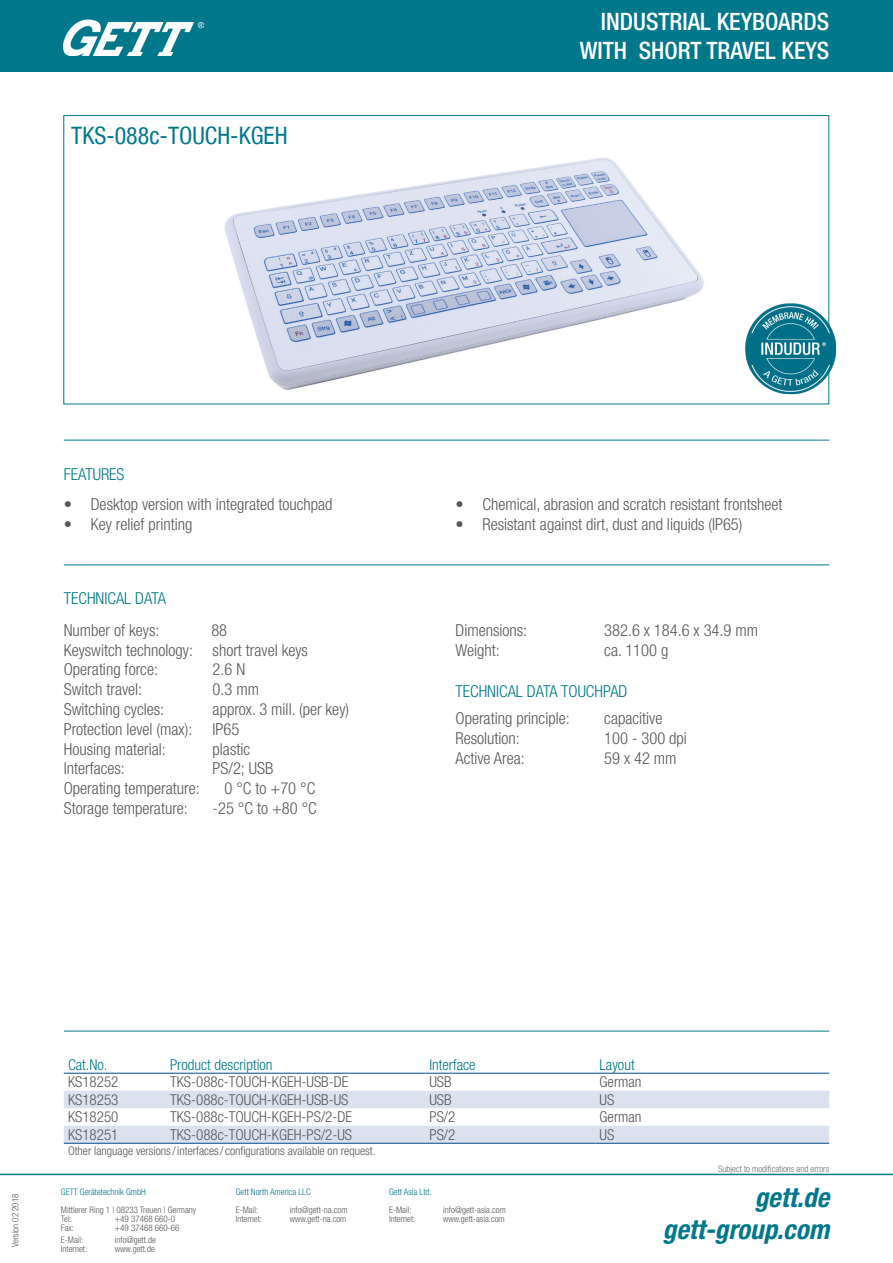
<style>
.page{position:relative;width:893px;height:1263px;background:#fff}
.page>*{position:absolute;margin:0;border:0;box-sizing:border-box;transform-origin:0 0}
.t1{font:italic 700 condensed 27px "Helvetica Neue LT Pro";color:#00788b}
.t2{font:500 condensed 24px "Helvetica Neue LT Com";color:#fff}
.t3{font:condensed 24px "Helvetica Neue LT Com";color:#00788b}
.t4{font:300 condensed 16.5px "Helvetica Neue LT Com";color:#57585a}
.t5{font:300 condensed 16.5px "Helvetica Neue LT Com";color:#00788b}
.t6{font:300 condensed 15px "Helvetica Neue LT Com";color:#57585a}
.t7{font:300 condensed 15px "Helvetica Neue LT Com";color:#00788b}
.t8{font:300 condensed 12px "Helvetica Neue LT Com";color:#57585a}
.t9{font:300 condensed 9px/9px "Helvetica Neue LT Com";color:#57585a}
.t10{font:300 condensed 9px "Helvetica Neue LT Com";color:#00788b}
.t11{font:300 condensed 9px "Helvetica Neue LT Com";color:#6c6d70}
</style>
<div class="page">
<div style="left:0;top:0;width:893px;height:72px;background:#00788b"></div>
<img style="left:64px;top:19px;width:140px;height:36px">
<hr style="left:0;top:1174px;width:893px;height:1px;background:#00788b">
<hr style="left:64px;top:564px;width:765px;height:1px;background:#00788b">
<hr style="left:64px;top:1031px;width:765px;height:1px;background:#00788b">
<hr style="left:64px;top:440px;width:765px;height:1px;background:#00788b">
<img style="left:745px;top:298px;width:92px;height:102px">
<svg style="left:64px;top:1091px;width:765px;height:52px"></svg>
<hr style="left:64px;top:1143px;width:102px;height:1px;background:#004a8d">
<hr style="left:166px;top:1143px;width:259px;height:1px;background:#004a8d">
<hr style="left:425px;top:1143px;width:170px;height:1px;background:#004a8d">
<hr style="left:595px;top:1143px;width:234px;height:1px;background:#004a8d">
<hr style="left:64px;top:1073px;width:102px;height:1px;background:#004a8d">
<hr style="left:166px;top:1073px;width:259px;height:1px;background:#004a8d">
<hr style="left:425px;top:1073px;width:170px;height:1px;background:#004a8d">
<hr style="left:595px;top:1073px;width:234px;height:1px;background:#004a8d">
<img style="left:224px;top:158px;width:480px;height:232px">
<p class="t3" style="left:71px;top:121px;width:218px">TKS-088c-TOUCH-KGEH</p>
<p class="t2" style="left:601px;top:8px;width:230px">INDUSTRIAL KEYBOARDS</p>
<p class="t2" style="left:580px;top:36px;width:251px">WITH SHORT TRAVEL KEYS</p>
<p class="t5" style="left:64px;top:464px;width:62px">FEATURES</p>
<p class="t4" style="left:64px;top:495px;width:270px">• Desktop version with integrated touchpad</p>
<p class="t4" style="left:64px;top:515px;width:130px">• Key relief printing</p>
<p class="t5" style="left:64px;top:589px;width:104px">TECHNICAL DATA</p>
<p class="t4" style="left:64px;top:620px;width:97px">Number of keys:</p>
<p class="t4" style="left:211px;top:620px;width:17px">88</p>
<p class="t4" style="left:64px;top:640px;width:246px">Keyswitch technology: short travel keys</p>
<p class="t4" style="left:64px;top:660px;width:96px">Operating force:</p>
<p class="t4" style="left:213px;top:660px;width:34px">2.6 N</p>
<p class="t4" style="left:64px;top:680px;width:80px">Switch travel:</p>
<p class="t4" style="left:213px;top:680px;width:48px">0.3 mm</p>
<p class="t4" style="left:64px;top:700px;width:102px">Switching cycles:</p>
<p class="t4" style="left:213px;top:700px;width:138px">approx. 3 mill. (per key)</p>
<p class="t4" style="left:64px;top:719px;width:177px">Protection level (max): IP65</p>
<p class="t4" style="left:64px;top:739px;width:104px">Housing material:</p>
<p class="t4" style="left:213px;top:739px;width:39px">plastic</p>
<p class="t4" style="left:64px;top:759px;width:63px">Interfaces:</p>
<p class="t4" style="left:213px;top:759px;width:62px">PS/2; USB</p>
<p class="t4" style="left:64px;top:779px;width:138px">Operating temperature:</p>
<p class="t4" style="left:224px;top:779px;width:92px">0 °C to +70 °C</p>
<p class="t4" style="left:64px;top:799px;width:126px">Storage temperature:</p>
<p class="t4" style="left:213px;top:799px;width:106px">-25 °C to +80 °C</p>
<p class="t4" style="left:455px;top:495px;width:329px">• Chemical, abrasion and scratch resistant frontsheet</p>
<p class="t4" style="left:455px;top:515px;width:289px">• Resistant against dirt, dust and liquids (IP65)</p>
<p class="t4" style="left:455px;top:620px;width:73px">Dimensions:</p>
<p class="t4" style="left:604px;top:620px;width:155px">382.6 x 184.6 x 34.9 mm</p>
<p class="t4" style="left:455px;top:640px;width:46px">Weight:</p>
<p class="t4" style="left:604px;top:640px;width:66px">ca. 1100 g</p>
<p class="t5" style="left:455px;top:682px;width:173px">TECHNICAL DATA TOUCHPAD</p>
<p class="t4" style="left:455px;top:709px;width:116px">Operating principle:</p>
<p class="t4" style="left:604px;top:709px;width:60px">capacitive</p>
<p class="t4" style="left:455px;top:728px;width:66px">Resolution:</p>
<p class="t4" style="left:604px;top:728px;width:84px">100 - 300 dpi</p>
<p class="t4" style="left:455px;top:748px;width:71px">Active Area:</p>
<p class="t4" style="left:604px;top:748px;width:74px">59 x 42 mm</p>
<p class="t9" style="left:11px;top:1247px;width:55px;rotate:-90deg">Version 02 2018</p>
<p class="t7" style="left:68px;top:1056px;width:41px">Cat.No.</p>
<p class="t7" style="left:170px;top:1056px;width:104px">Product description</p>
<p class="t7" style="left:429px;top:1056px;width:48px">Interface</p>
<p class="t7" style="left:600px;top:1056px;width:37px">Layout</p>
<p class="t6" style="left:68px;top:1073px;width:52px">KS18252</p>
<p class="t6" style="left:170px;top:1073px;width:180px">TKS-088c-TOUCH-KGEH-USB-DE</p>
<p class="t6" style="left:429px;top:1073px;width:24px">USB</p>
<p class="t6" style="left:600px;top:1073px;width:43px">German</p>
<p class="t6" style="left:68px;top:1091px;width:52px">KS18253</p>
<p class="t6" style="left:170px;top:1091px;width:180px">TKS-088c-TOUCH-KGEH-USB-US</p>
<p class="t6" style="left:429px;top:1091px;width:24px">USB</p>
<p class="t6" style="left:600px;top:1091px;width:16px">US</p>
<p class="t6" style="left:68px;top:1108px;width:52px">KS18250</p>
<p class="t6" style="left:170px;top:1108px;width:183px">TKS-088c-TOUCH-KGEH-PS/2-DE</p>
<p class="t6" style="left:429px;top:1108px;width:27px">PS/2</p>
<p class="t6" style="left:600px;top:1108px;width:43px">German</p>
<p class="t6" style="left:68px;top:1126px;width:52px">KS18251</p>
<p class="t6" style="left:170px;top:1126px;width:183px">TKS-088c-TOUCH-KGEH-PS/2-US</p>
<p class="t6" style="left:429px;top:1126px;width:27px">PS/2</p>
<p class="t6" style="left:600px;top:1126px;width:16px">US</p>
<p class="t8" style="left:68px;top:1144px;width:309px">Other language versions/interfaces/ configurations available on request.</p>
<p class="t10" style="left:61px;top:1186px;width:86px">GETT Gerätetechnik GmbH</p>
<p class="t9" style="left:61px;top:1205px;width:137px">Mittlerer Ring 1 | 08233 Treuen | Germany<br>Tel:</p>
<p class="t9" style="left:115px;top:1214px;width:62px">+49 37468 660-0</p>
<p class="t9" style="left:61px;top:1223px;width:15px">Fax:</p>
<p class="t9" style="left:115px;top:1223px;width:66px">+49 37468 660-66</p>
<p class="t9" style="left:61px;top:1235px;width:24px">E-Mail:</p>
<p class="t9" style="left:115px;top:1235px;width:43px">info@gett.de</p>
<p class="t9" style="left:61px;top:1244px;width:28px">Internet:</p>
<p class="t9" style="left:115px;top:1244px;width:41px">www.gett.de</p>
<p class="t10" style="left:236px;top:1186px;width:76px">Gett North America LLC</p>
<p class="t9" style="left:236px;top:1205px;width:24px">E-Mail:</p>
<p class="t9" style="left:290px;top:1205px;width:59px">info@gett-na.com</p>
<p class="t9" style="left:236px;top:1214px;width:28px">Internet:</p>
<p class="t9" style="left:290px;top:1214px;width:58px">www.gett-na.com</p>
<p class="t10" style="left:389px;top:1186px;width:44px">Gett Asia Ltd.</p>
<p class="t9" style="left:389px;top:1205px;width:24px">E-Mail:</p>
<p class="t9" style="left:443px;top:1205px;width:64px">info@gett-asia.com</p>
<p class="t9" style="left:389px;top:1214px;width:28px">Internet:</p>
<p class="t9" style="left:443px;top:1214px;width:63px">www.gett-asia.com</p>
<p class="t11" style="left:718px;top:1163px;width:112px">Subject to modifications and errors</p>
<p class="t1" style="left:755px;top:1182px;width:76px">gett.de</p>
<p class="t1" style="left:663px;top:1214px;width:168px">gett-group.com</p>
</div>
